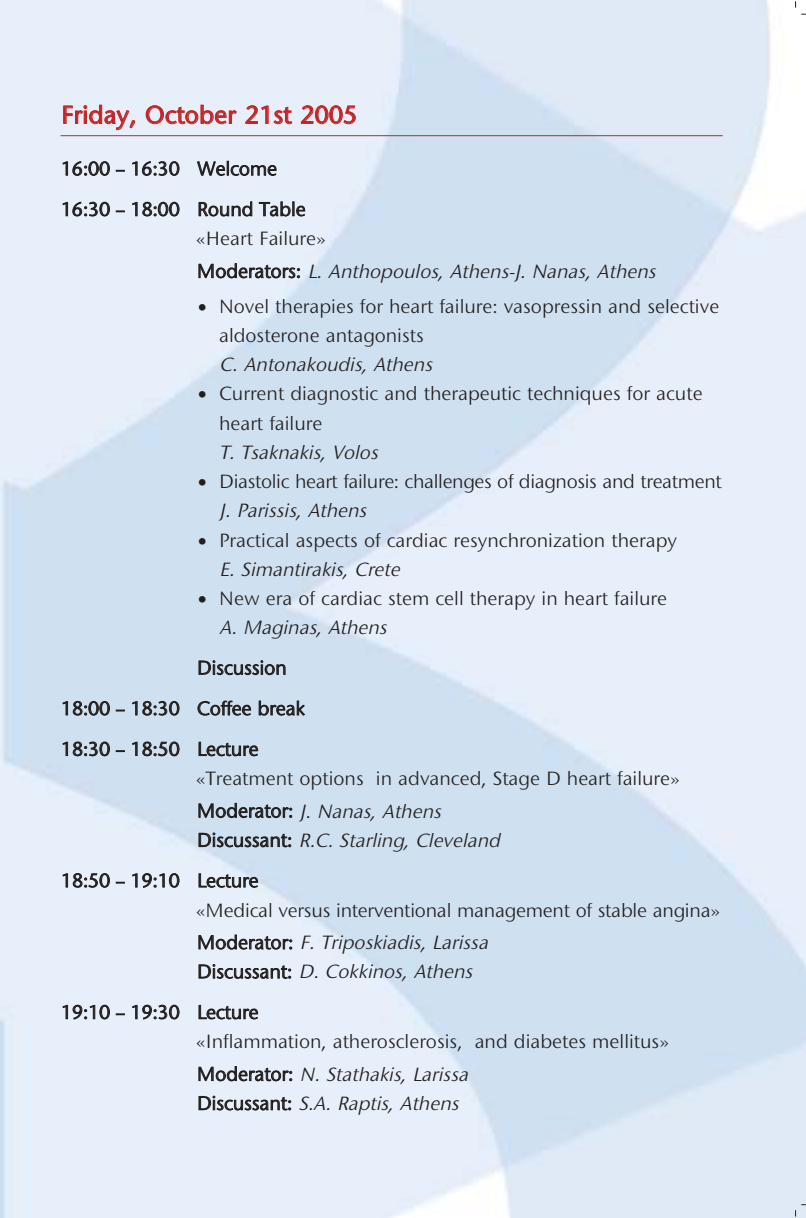
<style>
.page{position:relative;width:806px;height:1218px;background:#fff}
.page>*{position:absolute;margin:0;border:0;box-sizing:border-box;transform-origin:0 0}
.t1{font:500 26px "Stone Sans ITC Greek";letter-spacing:-.005em;color:#c12627}
.t2{font:20px/40.6px "Stone Sans ITC Greek";color:#231f1f}
.t3{font:italic 20px/32.6px "Stone Sans ITC Greek";color:#231f1f}
.s1{font-style:normal}
.s2{font-family:"UB Times";font-size:16px}
.s3{font-style:italic}
</style>
<div class="page">
<svg style="left:795px;top:1204px;width:11px;height:13px"></svg>
<hr style="left:61px;top:135px;width:662px;height:1px;background:#c12627">
<h1 class="t1" style="left:61px;top:105px;width:298px">Friday, October 21st 2005</h1>
<p class="t2" style="left:61px;top:150px;width:246px">16:00 – 16:30 Welcome<br>16:30 – 18:00 Round Table</p>
<p class="t3" style="left:197px;top:224px;width:464px"><span class="s1">«Heart Failure»<br>M o d e ra t o rs :</span> L. Anthopoulos, Athens-J. Nanas, Athens</p>
<p class="t2" style="left:219px;top:293px;width:502px;line-height:29.2px;text-indent:-22px"><span class="s2">ñ</span> Novel therapies for heart failure: vasopressin and selective aldosterone antagonists</p>
<p class="t3" style="left:219px;top:350px;width:218px">C. Antonakoudis, Athens</p>
<p class="t2" style="left:197px;top:375px;width:507px"><span class="s2">ñ</span> Current diagnostic and therapeutic techniques for acute</p>
<p class="t2" style="left:219px;top:405px;width:105px">heart failure</p>
<p class="t3" style="left:219px;top:438px;width:164px">T. Tsaknakis, Volos</p>
<p class="t2" style="left:197px;top:463px;width:527px"><span class="s2">ñ</span> Diastolic heart failure: challenges of diagnosis and treatment</p>
<p class="t3" style="left:219px;top:496px;width:153px">J. Parissis, Athens</p>
<p class="t2" style="left:197px;top:521px;width:482px"><span class="s2">ñ</span> Practical aspects of cardiac resynchronization therapy</p>
<p class="t3" style="left:219px;top:555px;width:186px">∂. Simantirakis, Crete</p>
<p class="t2" style="left:197px;top:580px;width:472px"><span class="s2">ñ</span> New era of cardiac stem cell therapy in heart failure</p>
<p class="t3" style="left:219px;top:613px;width:173px">A. Maginas, Athens</p>
<p class="t2" style="left:61px;top:649px;width:245px;text-indent:136px">Discussion<br>18:00 – 18:30 Coffee break<br>18:30 – 18:50 Lecture</p>
<p class="t2" style="left:197px;top:764px;width:484px;line-height:32.6px">«Treatment options in advanced, Stage D heart failure»<br>M o d e ra to r: <span class="s3">J. Nanas, Athens</span></p>
<p class="t2" style="left:61px;top:822px;width:445px;text-indent:136px">D i s c u s s a n t : <span class="s3">R.C. Starling, Cleveland<br></span>18:50 – 19:10 Lecture</p>
<p class="t2" style="left:197px;top:896px;width:524px;line-height:32.6px">«Medical versus interventional management of stable angina»<br>M o d e r a t o r : <span class="s3">F. Triposkiadis, Larissa</span></p>
<p class="t2" style="left:61px;top:954px;width:417px;text-indent:136px">D i s c u s s a n t : <span class="s3">D. Cokkinos, Athens<br></span>19:10 – 19:30 Lecture</p>
<p class="t2" style="left:197px;top:1027px;width:473px;line-height:32.6px">«Inflammation, atherosclerosis, and diabetes mellitus»<br>M o d e ra to r : <span class="s3">N. Stathakis, Larissa</span></p>
<p class="t3" style="left:197px;top:1089px;width:267px"><span class="s1">D i s c u s s a n t :</span> S.A. Raptis, Athens</p>
</div>
